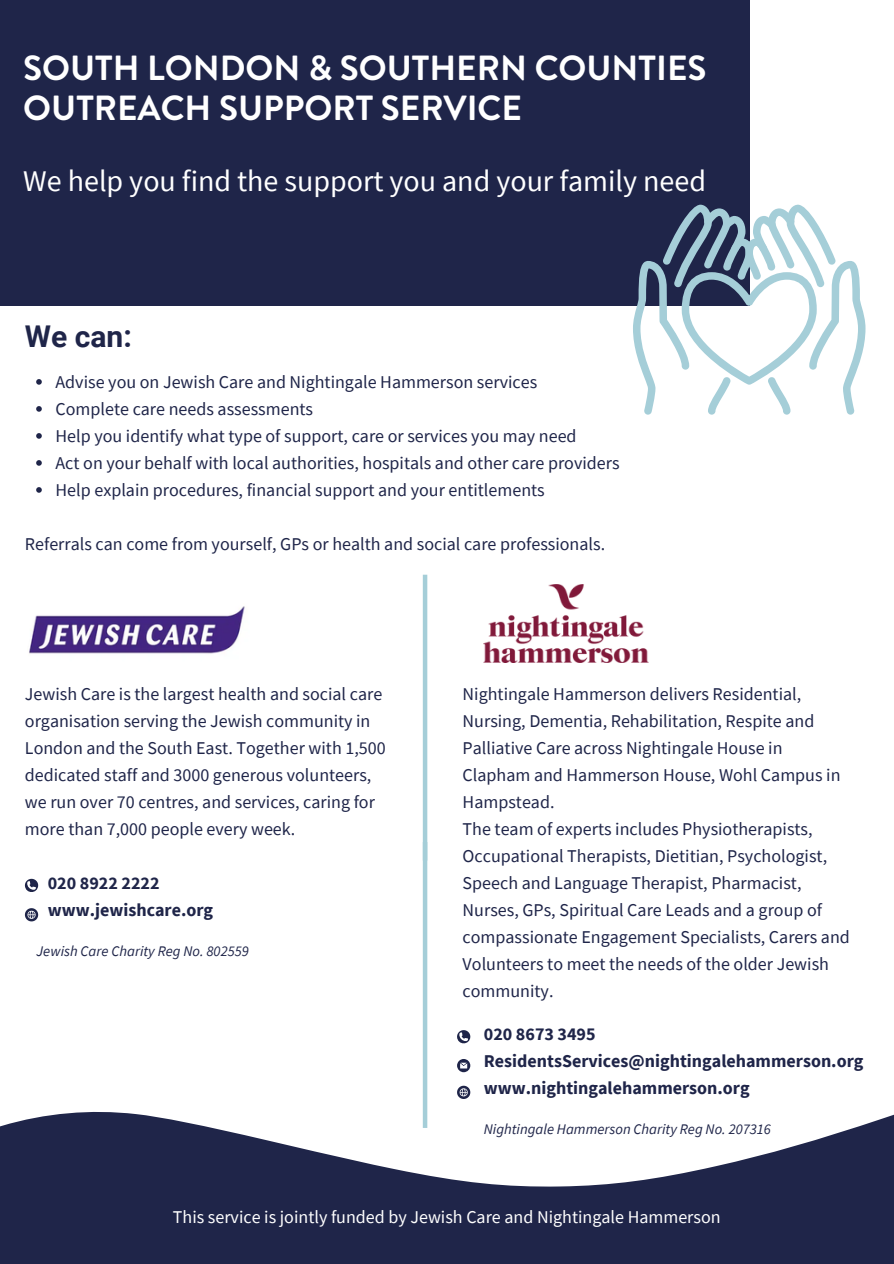
<style>
.page{position:relative;width:894px;height:1264px;background:#fff}
.page>*{position:absolute;margin:0;border:0;box-sizing:border-box;transform-origin:0 0}
.t1{font:700 34.95px/40.3px "Brandon Grotesque";color:#fff}
.t2{font:30px "Source Sans Pro";color:#fff}
.t3{font:700 30px "Roboto";color:#1f2549}
.t4{font:18px/27px "Source Sans Pro";color:#1f2549}
.t5{font:700 18px/27px "Source Sans Pro";color:#1f2549}
.t6{font:18px "Source Sans Pro";color:#fff}
.t7{font:italic 14.7px "Source Sans Pro";color:#1f2549}
</style>
<div class="page">
<div style="left:0;top:0;width:749px;height:305px;background:#1f2549"></div>
<svg style="left:632px;top:205px;width:233px;height:209px"></svg>
<img style="left:29px;top:606px;width:216px;height:48px">
<img style="left:483px;top:584px;width:165px;height:78px">
<div style="left:422px;top:842px;width:5px;height:285px;background:#a5ced8"></div>
<div style="left:422px;top:574px;width:5px;height:286px;background:#a5ced8"></div>
<svg style="left:0;top:1107px;width:893px;height:156px;fill:#1f2549"></svg>
<svg style="left:457px;top:1030px;width:13px;height:14px"></svg>
<svg style="left:457px;top:1059px;width:13px;height:13px"></svg>
<svg style="left:457px;top:1085px;width:13px;height:13px"></svg>
<svg style="left:36px;top:379px;width:6px;height:6px"></svg>
<svg style="left:36px;top:406px;width:6px;height:6px"></svg>
<svg style="left:36px;top:433px;width:6px;height:6px"></svg>
<svg style="left:36px;top:460px;width:6px;height:6px"></svg>
<svg style="left:36px;top:487px;width:6px;height:6px"></svg>
<svg style="left:25px;top:878px;width:13px;height:14px"></svg>
<svg style="left:25px;top:908px;width:13px;height:13px"></svg>
<h4 class="t1" style="left:23px;top:48px;width:684px">SOUTH LONDON &amp; SOUTHERN COUNTIES<br>OUTREACH SUPPORT SERVICE</h4>
<p class="t2" style="left:23px;top:161px;width:684px">We help you find the support you and your family need</p>
<p class="t3" style="left:25px;top:319px;width:108px">We can:</p>
<p class="t4" style="left:55px;top:368px;width:483px">Advise you on Jewish Care and Nightingale Hammerson services</p>
<p class="t4" style="left:55px;top:395px;width:259px">Complete care needs assessments</p>
<h5 class="t4" style="left:55px;top:422px;width:522px">Help you identify what type of support, care or services you may need</h5>
<p class="t4" style="left:55px;top:449px;width:565px">Act on your behalf with local authorities, hospitals and other care providers</p>
<p class="t4" style="left:55px;top:476px;width:490px">Help explain procedures, financial support and your entitlements</p>
<p class="t4" style="left:25px;top:530px;width:581px">Referrals can come from yourself, GPs or health and social care professionals.</p>
<p class="t4" style="left:25px;top:679px;width:362px">Jewish Care is the largest health and social care organisation serving the Jewish community in London and the South East. Together with 1,500 dedicated staff and 3000 generous volunteers, we run over 70 centres, and services, caring for more than 7,000 people every week.</p>
<p class="t4" style="left:462px;top:679px;width:379px">Nightingale Hammerson delivers Residential, Nursing, Dementia, Rehabilitation, Respite and Palliative Care across Nightingale House in Clapham and Hammerson House, Wohl Campus in Hampstead.</p>
<h4 class="t4" style="left:462px;top:814px;width:388px">The team of experts includes Physiotherapists, Occupational Therapists, Dietitian, Psychologist, Speech and Language Therapist, Pharmacist, Nurses, GPs, Spiritual Care Leads and a group of compassionate Engagement Specialists, Carers and Volunteers to meet the needs of the older Jewish community.</h4>
<h5 class="t5" style="left:48px;top:868px;width:113px">020 8922 2222</h5>
<p class="t5" style="left:48px;top:895px;width:167px">www.jewishcare.org</p>
<p class="t7" style="left:37px;top:941px;width:214px">Jewish Care Charity Reg No. 802559</p>
<p class="t5" style="left:483px;top:1019px;width:381px">020 8673 3495<br>ResidentsServices@nightingalehammerson.org</p>
<h2 class="t5" style="left:483px;top:1073px;width:267px">www.nightingalehammerson.org</h2>
<p class="t7" style="left:483px;top:1119px;width:289px">Nightingale Hammerson Charity Reg No. 207316</p>
<p class="t6" style="left:173px;top:1204px;width:549px">This service is jointly funded by Jewish Care and Nightingale Hammerson</p>
</div>
